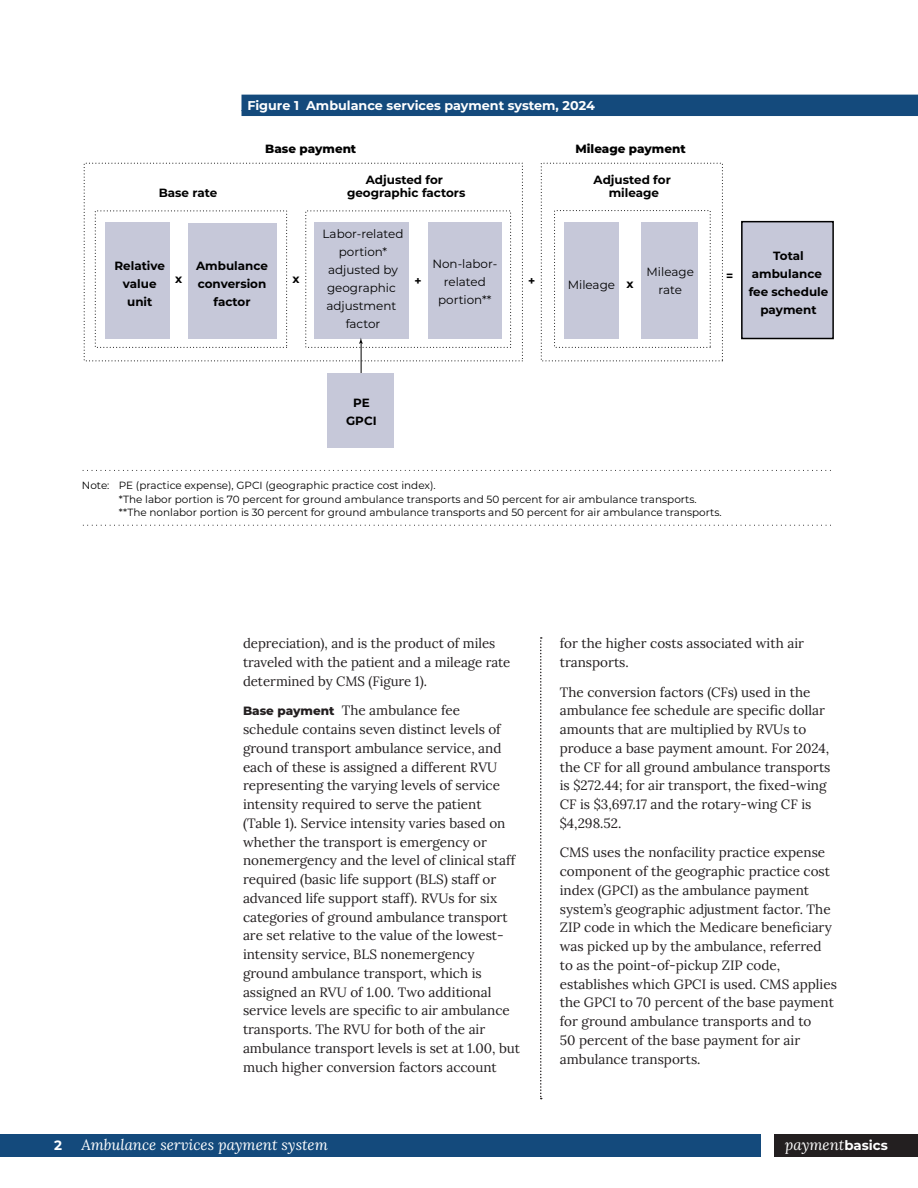
<style>
.page{position:relative;width:918px;height:1188px;background:#fff}
.page>*{position:absolute;margin:0;border:0;box-sizing:border-box;transform-origin:0 0}
.t1{font:italic 15px "Lora";color:#fff}
.t2{font:13.5px/18.8px "Lora";color:#231f20}
.t3{font:700 13.5px "Montserrat";color:#fff}
.t4{font:700 12.75px "Montserrat";color:#fff}
.t5{font:700 12px/17.9px "Montserrat";color:#000;text-align:center}
.t6{font:12px/17.9px "Montserrat";color:#000;text-align:center}
.t7{font:800 12px "Montserrat";color:#000}
.t8{font:10.5px/13.4px "Montserrat";color:#000}
.s1{font-family:"Montserrat";font-weight:800;font-size:12px}
.s2{font-family:"Montserrat";font-weight:700;font-style:normal;font-size:13.35px}
</style>
<div class="page">
<div style="left:1px;top:1135px;width:760px;height:22px;background:#144a7c"></div>
<div style="left:774px;top:1135px;width:144px;height:22px;background:#231f20"></div>
<svg style="left:540px;top:637px;width:2px;height:462px"></svg>
<div style="left:242px;top:95px;width:676px;height:16px;background:#144a7c"></div>
<div style="left:242px;top:110px;width:676px;height:6px;background:#144a7c"></div>
<div style="left:188px;top:223px;width:88px;height:116px;background:#c6c8d9"></div>
<svg style="left:83px;top:470px;width:748px;height:1px"></svg>
<svg style="left:83px;top:525px;width:748px;height:1px"></svg>
<div style="left:429px;top:222px;width:73px;height:117px;background:#c6c8d9"></div>
<div style="left:315px;top:222px;width:94px;height:117px;background:#c6c8d9"></div>
<div style="left:106px;top:222px;width:64px;height:117px;background:#c6c8d9"></div>
<div style="left:564px;top:222px;width:54px;height:117px;background:#c6c8d9"></div>
<div style="left:641px;top:222px;width:57px;height:117px;background:#c6c8d9"></div>
<div style="left:742px;top:222px;width:91px;height:117px;background:#c6c8d9"></div>
<div style="left:741px;top:221px;width:93px;height:118px;border:1px solid #000"></div>
<hr style="left:361px;top:342px;width:1px;height:32px;background:#000">
<svg style="left:359px;top:338px;width:4px;height:6px"></svg>
<div style="left:328px;top:373px;width:66px;height:74px;background:#c6c8d9"></div>
<p class="t4" style="left:247px;top:96px;width:349px">Figure 1 Ambulance services payment system, 2024</p>
<p class="t7" style="left:265px;top:140px;width:93px">Base payment</p>
<p class="t7" style="left:576px;top:140px;width:112px">Mileage payment</p>
<p class="t5" style="left:366px;top:170px;width:79px">Adjusted for</p>
<p class="t5" style="left:159px;top:183px;width:60px">Base rate</p>
<p class="t5" style="left:347px;top:183px;width:120px">geographic factors</p>
<p class="t5" style="left:115px;top:256px;width:52px">Relative value unit</p>
<p class="t6" style="left:323px;top:225px;width:82px">Labor-related portion* adjusted by geographic adjustment factor</p>
<p class="t5" style="left:196px;top:256px;width:73px">Ambulance conversion factor</p>
<p class="t6" style="left:432px;top:254px;width:66px">Non-labor&shy;related portion**</p>
<p class="t5" style="left:175px;top:270px;width:9px">x</p>
<p class="t5" style="left:292px;top:270px;width:9px">x</p>
<p class="t5" style="left:415px;top:271px;width:9px">+</p>
<p class="t5" style="left:528px;top:271px;width:9px">+</p>
<p class="t5" style="left:594px;top:172px;width:79px;line-height:13.4px">Adjusted for mileage</p>
<p class="t6" style="left:568px;top:275px;width:49px">Mileage</p>
<p class="t5" style="left:626px;top:274px;width:9px">x</p>
<p class="t6" style="left:647px;top:262px;width:49px">Mileage rate</p>
<p class="t5" style="left:726px;top:267px;width:9px">=</p>
<p class="t5" style="left:749px;top:246px;width:81px">Total ambulance fee schedule payment</p>
<p class="t5" style="left:346px;top:393px;width:32px">PE<br>GPCI</p>
<p class="t8" style="left:119px;top:478px;width:604px;text-indent:-37px">Note: PE (practice expense), GPCI (geographic practice cost index).<br>*The labor portion is 70 percent for ground ambulance transports and 50 percent for air ambulance transports. **The nonlabor portion is 30 percent for ground ambulance transports and 50 percent for air ambulance transports.</p>
<p class="t2" style="left:243px;top:633px;width:269px">depreciation), and is the product of miles traveled with the patient and a mileage rate determined by CMS (Figure 1).</p>
<p class="t2" style="left:243px;top:700px;width:279px"><span class="s1">Base payment</span> The ambulance fee<br>schedule contains seven distinct levels of ground transport ambulance service, and each of these is assigned a different RVU representing the varying levels of service intensity required to serve the patient (Table 1). Service intensity varies based on whether the transport is emergency or nonemergency and the level of clinical staff required (basic life support (BLS) staff or advanced life support staff). RVUs for six categories of ground ambulance transport are set relative to the value of the lowest&shy;intensity service, BLS nonemergency ground ambulance transport, which is assigned an RVU of 1.00. Two additional service levels are specific to air ambulance transports. The RVU for both of the air ambulance transport levels is set at 1.00, but much higher conversion factors account</p>
<p class="t2" style="left:560px;top:633px;width:246px">for the higher costs associated with air transports.</p>
<p class="t2" style="left:560px;top:682px;width:272px">The conversion factors (CFs) used in the ambulance fee schedule are specific dollar amounts that are multiplied by RVUs to produce a base payment amount. For 2024, the CF for all ground ambulance transports is $272.44; for air transport, the fixed-wing CF is $3,697.17 and the rotary-wing CF is $4,298.52.</p>
<p class="t2" style="left:560px;top:842px;width:279px">CMS uses the nonfacility practice expense component of the geographic practice cost index (GPCI) as the ambulance payment system’s geographic adjustment factor. The ZIP code in which the Medicare beneficiary was picked up by the ambulance, referred to as the point-of-pickup ZIP code, establishes which GPCI is used. CMS applies the GPCI to 70 percent of the base payment for ground ambulance transports and to<br>50 percent of the base payment for air ambulance transports.</p>
<p class="t3" style="left:54px;top:1136px;width:9px">2</p>
<p class="t1" style="left:81px;top:1134px;width:248px">Ambulance services payment system</p>
<p class="t1" style="left:785px;top:1134px;width:104px">payment<span class="s2">basics</span></p>
</div>
